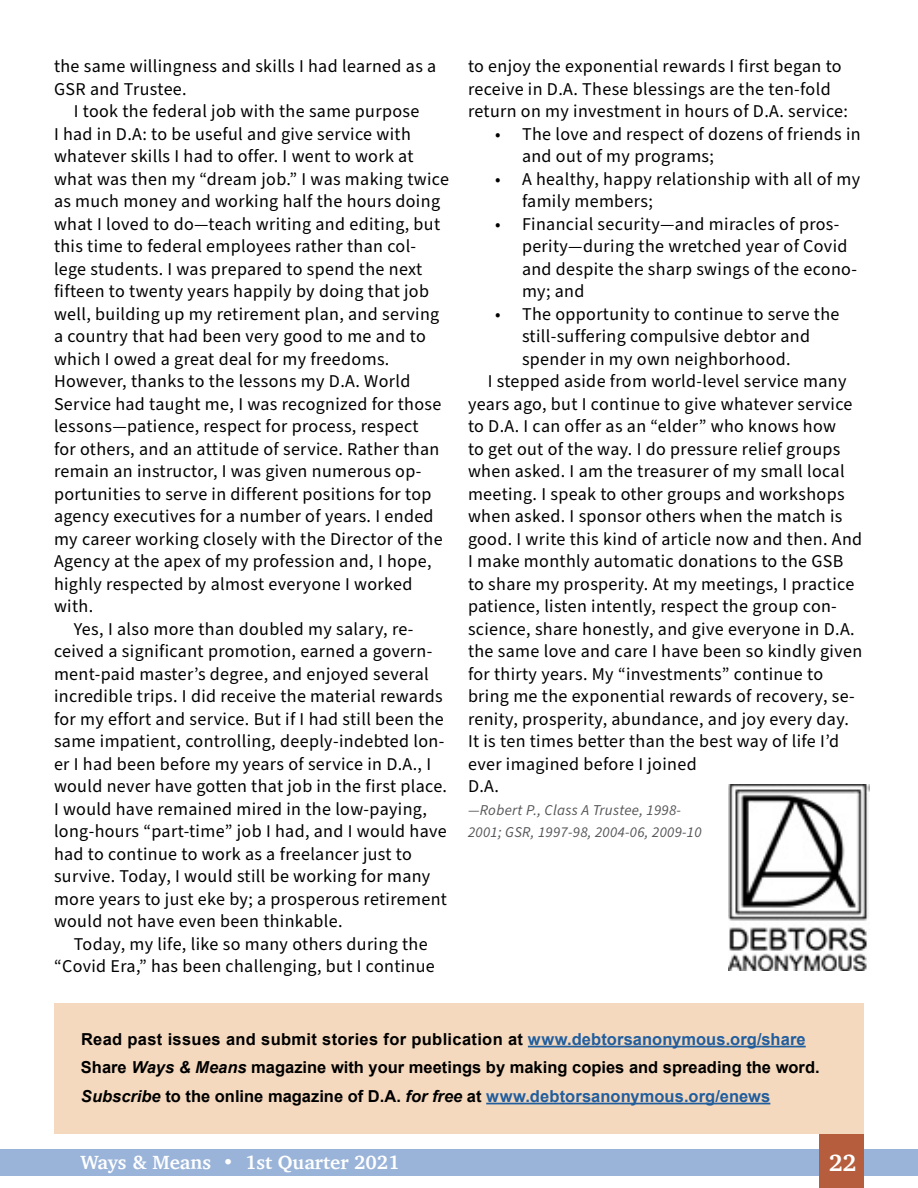
<style>
.page{position:relative;width:918px;height:1188px;background:#fff}
.page>*{position:absolute;margin:0;border:0;box-sizing:border-box;transform-origin:0 0}
.t1{font:700 24px "Charter";color:#fff}
.t2{font:700 19.5px "Charter";color:#fff}
.t3{font:18px/22.5px "Source Sans Pro";letter-spacing:.02em;color:#000}
.t4{font:700 16.5px/28.5px "Arial";color:#000}
.t5{font:italic 15px/22.5px "Source Sans Pro";letter-spacing:.02em;color:#565659}
.s1{color:#215e9e}
.s2{font-style:italic}
</style>
<div class="page">
<div style="left:0;top:1150px;width:918px;height:26px;background:#9ab4d9"></div>
<div style="left:819px;top:1134px;width:45px;height:54px;background:#b55d3d"></div>
<div style="left:54px;top:1004px;width:810px;height:130px;background:#f5d9be"></div>
<hr style="left:528px;top:1046px;width:278px;height:1px;background:#215e9e">
<hr style="left:486px;top:1103px;width:284px;height:1px;background:#215e9e">
<img style="left:728px;top:785px;width:142px;height:185px">
<p class="t3" style="left:54px;top:56px;width:384px">the same willingness and skills I had learned as a<br>GSR and Trustee.</p>
<p class="t3" style="left:74px;top:101px;width:347px">I took the federal job with the same purpose</p>
<p class="t3" style="left:54px;top:123px;width:358px">I had in D.A: to be useful and give service with</p>
<p class="t3" style="left:54px;top:146px;width:361px">whatever skills I had to offer. I went to work at</p>
<p class="t3" style="left:54px;top:168px;width:397px">what was then my “dream job.” I was making twice</p>
<p class="t3" style="left:54px;top:191px;width:388px">as much money and working half the hours doing</p>
<p class="t3" style="left:54px;top:213px;width:388px">what I loved to do—teach writing and editing, but</p>
<p class="t3" style="left:54px;top:236px;width:364px">this time to federal employees rather than col-</p>
<p class="t3" style="left:54px;top:258px;width:370px">lege students. I was prepared to spend the next</p>
<p class="t3" style="left:54px;top:281px;width:377px">fifteen to twenty years happily by doing that job</p>
<p class="t3" style="left:54px;top:303px;width:387px">well, building up my retirement plan, and serving</p>
<p class="t3" style="left:54px;top:326px;width:373px">a country that had been very good to me and to</p>
<p class="t3" style="left:54px;top:348px;width:337px">which I owed a great deal for my freedoms.</p>
<p class="t3" style="left:54px;top:371px;width:358px">However, thanks to the lessons my D.A. World</p>
<p class="t3" style="left:54px;top:393px;width:389px">Service had taught me, I was recognized for those</p>
<p class="t3" style="left:54px;top:416px;width:366px">lessons—patience, respect for process, respect</p>
<p class="t3" style="left:54px;top:438px;width:387px">for others, and an attitude of service. Rather than</p>
<p class="t3" style="left:54px;top:461px;width:369px">remain an instructor, I was given numerous op-</p>
<p class="t3" style="left:54px;top:483px;width:379px">portunities to serve in different positions for top</p>
<p class="t3" style="left:54px;top:506px;width:381px">agency executives for a number of years. I ended</p>
<p class="t3" style="left:54px;top:528px;width:390px">my career working closely with the Director of the</p>
<p class="t3" style="left:54px;top:551px;width:379px">Agency at the apex of my profession and, I hope,</p>
<p class="t3" style="left:54px;top:573px;width:360px">highly respected by almost everyone I worked</p>
<p class="t3" style="left:54px;top:596px;width:41px">with.</p>
<p class="t3" style="left:74px;top:618px;width:341px">Yes, I also more than doubled my salary, re-</p>
<p class="t3" style="left:54px;top:641px;width:380px">ceived a significant promotion, earned a govern-</p>
<p class="t3" style="left:54px;top:663px;width:376px">ment-paid master’s degree, and enjoyed several</p>
<p class="t3" style="left:54px;top:686px;width:390px">incredible trips. I did receive the material rewards</p>
<p class="t3" style="left:54px;top:708px;width:391px">for my effort and service. But if I had still been the</p>
<p class="t3" style="left:54px;top:731px;width:392px">same impatient, controlling, deeply-indebted lon-</p>
<p class="t3" style="left:54px;top:753px;width:379px">er I had been before my years of service in D.A., I</p>
<p class="t3" style="left:54px;top:776px;width:395px">would never have gotten that job in the first place.</p>
<p class="t3" style="left:54px;top:798px;width:374px">I would have remained mired in the low-paying,</p>
<p class="t3" style="left:54px;top:821px;width:394px">long-hours “part-time” job I had, and I would have</p>
<p class="t3" style="left:54px;top:843px;width:359px">had to continue to work as a freelancer just to</p>
<p class="t3" style="left:54px;top:866px;width:378px">survive. Today, I would still be working for many</p>
<p class="t3" style="left:54px;top:888px;width:395px">more years to just eke by; a prosperous retirement</p>
<p class="t3" style="left:54px;top:911px;width:290px">would not have even been thinkable.</p>
<p class="t3" style="left:74px;top:933px;width:355px">Today, my life, like so many others during the</p>
<p class="t3" style="left:54px;top:956px;width:382px">“Covid Era,” has been challenging, but I continue</p>
<p class="t3" style="left:468px;top:56px;width:382px">to enjoy the exponential rewards I first began to receive in D.A. These blessings are the ten-fold return on my investment in hours of D.A. service:</p>
<p class="t3" style="left:522px;top:123px;width:340px;text-indent:-27px">• The love and respect of dozens of friends in and out of my programs;</p>
<p class="t3" style="left:522px;top:168px;width:340px;text-indent:-27px">• A healthy, happy relationship with all of my family members;</p>
<p class="t3" style="left:522px;top:213px;width:337px;text-indent:-27px">• Financial security—and miracles of pros&shy;perity—during the wretched year of Covid and despite the sharp swings of the econo&shy;my; and</p>
<p class="t3" style="left:495px;top:303px;width:346px">• The opportunity to continue to serve the</p>
<p class="t3" style="left:522px;top:326px;width:290px">still-suffering compulsive debtor and</p>
<p class="t3" style="left:522px;top:348px;width:270px">spender in my own neighborhood.</p>
<p class="t3" style="left:488px;top:371px;width:360px">I stepped aside from world-level service many</p>
<p class="t3" style="left:468px;top:393px;width:386px">years ago, but I continue to give whatever service</p>
<p class="t3" style="left:468px;top:416px;width:370px">to D.A. I can offer as an “elder” who knows how</p>
<p class="t3" style="left:468px;top:438px;width:374px">to get out of the way. I do pressure relief groups</p>
<p class="t3" style="left:468px;top:461px;width:378px">when asked. I am the treasurer of my small local</p>
<p class="t3" style="left:468px;top:483px;width:378px">meeting. I speak to other groups and workshops</p>
<p class="t3" style="left:468px;top:506px;width:376px">when asked. I sponsor others when the match is</p>
<p class="t3" style="left:468px;top:528px;width:396px">good. I write this kind of article now and then. And</p>
<p class="t3" style="left:468px;top:551px;width:377px">I make monthly automatic donations to the GSB</p>
<p class="t3" style="left:468px;top:573px;width:388px">to share my prosperity. At my meetings, I practice</p>
<p class="t3" style="left:468px;top:596px;width:370px">patience, listen intently, respect the group con-</p>
<p class="t3" style="left:468px;top:618px;width:388px">science, share honestly, and give everyone in D.A.</p>
<p class="t3" style="left:468px;top:641px;width:396px">the same love and care I have been so kindly given</p>
<p class="t3" style="left:468px;top:663px;width:357px">for thirty years. My “investments” continue to</p>
<p class="t3" style="left:468px;top:686px;width:388px">bring me the exponential rewards of recovery, se-</p>
<p class="t3" style="left:468px;top:708px;width:383px">renity, prosperity, abundance, and joy every day.</p>
<p class="t3" style="left:468px;top:731px;width:373px">It is ten times better than the best way of life I’d</p>
<p class="t3" style="left:468px;top:753px;width:230px">ever imagined before I joined</p>
<p class="t3" style="left:468px;top:776px;width:32px">D.A.</p>
<p class="t5" style="left:468px;top:799px;width:235px">—Robert P., Class A Trustee, 1998-<br>2001; GSR, 1997-98, 2004-06, 2009-10</p>
<p class="t4" style="left:81px;top:1025px;width:740px">Read past issues and submit stories for publication at <span class="s1">www.debtorsanonymous.org/share<br></span>Share <span class="s2">Ways &amp; Means</span> magazine with your meetings by making copies and spreading the word.<br><span class="s2">Subscribe</span> to the online magazine of D.A. <span class="s2">for free</span> at <span class="s1">www.debtorsanonymous.org/enews</span></p>
<p class="t2" style="left:81px;top:1145px;width:320px">Ways &amp; Means • 1st Quarter 2021</p>
<h1 class="t1" style="left:829px;top:1142px;width:29px">22</h1>
</div>
